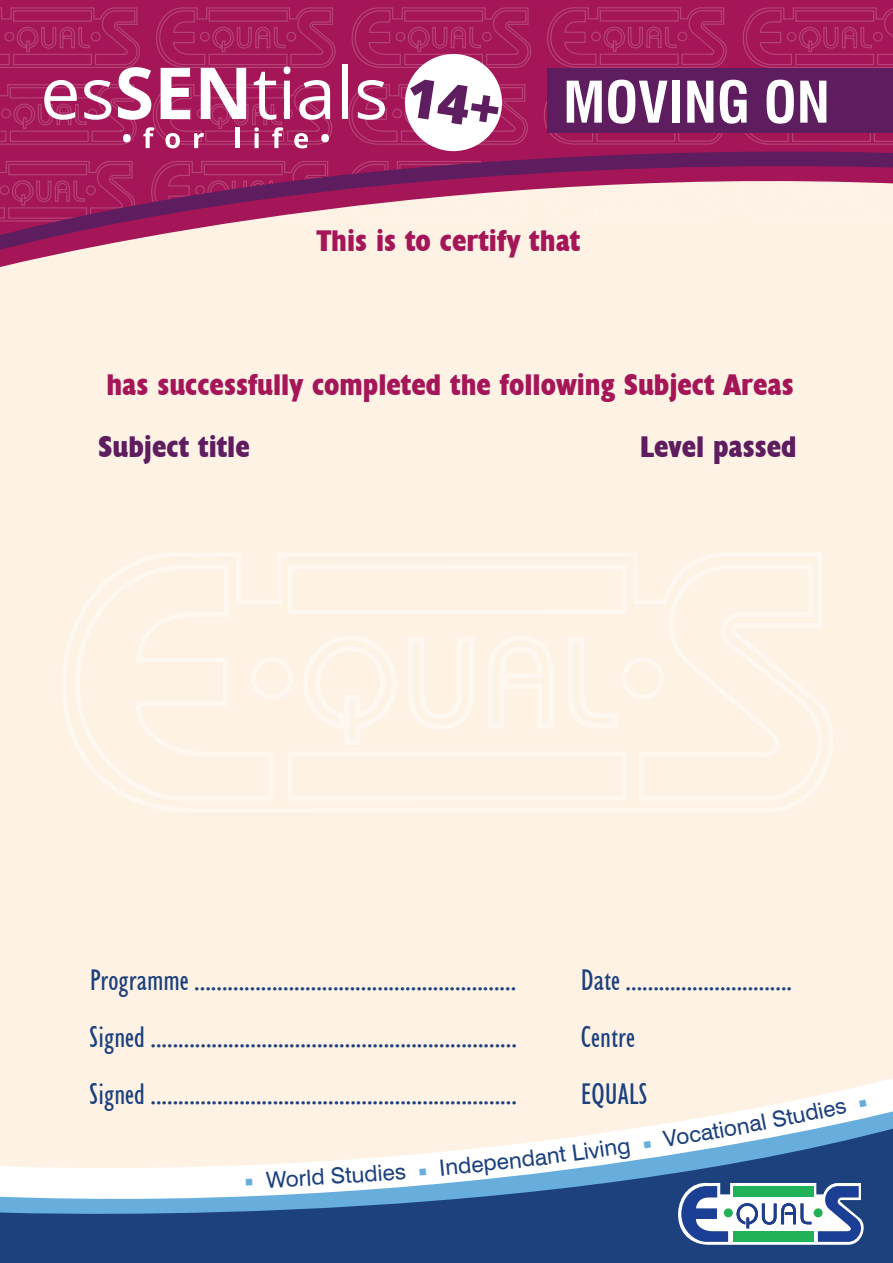
<style>
.page{position:relative;width:893px;height:1263px;background:#fff}
.page>*{position:absolute;margin:0;border:0;box-sizing:border-box;transform-origin:0 0}
.t1{font:700 condensed 55.8px "Swiss 721 BT";color:#fff}
.t2{font:condensed 30px "Humanist 521 BT";color:#1c417d}
.t3{font:700 condensed 30px "Humanist 521 BT Xtra";color:#a41657}
.t4{font:700 condensed 30px "Humanist 521 BT Xtra";color:#5d1d5e}
.t5{font:22.5px "Swiss 721 BT";color:#1c417d}
</style>
<div class="page">
<div style="left:0;top:271px;width:893px;height:807px;background:#fef2e5"></div>
<div style="left:0;top:0;width:893px;height:131px;background:#a41657"></div>
<svg style="left:350px;top:6px;width:183px;height:63px;background:#a71e5c"></svg>
<svg style="left:546px;top:6px;width:182px;height:62px;background:#a71e5c"></svg>
<svg style="left:741px;top:6px;width:152px;height:63px;background:#a51e5d"></svg>
<svg style="left:542px;top:82px;width:6px;height:49px"></svg>
<div style="left:396px;top:32px;width:9px;height:10px;border:1px solid #fff;border-radius:50%"></div>
<div style="left:591px;top:32px;width:10px;height:9px;border:1px solid #fff;border-radius:50%"></div>
<div style="left:787px;top:32px;width:9px;height:10px;border:1px solid #fff;border-radius:50%"></div>
<div style="left:482px;top:32px;width:10px;height:10px;border:1px solid #fff;border-radius:50%"></div>
<div style="left:677px;top:32px;width:10px;height:9px;border:1px solid #fff;border-radius:50%"></div>
<div style="left:873px;top:32px;width:10px;height:10px;border:1px solid #fff;border-radius:50%"></div>
<div style="left:0;top:1234px;width:893px;height:29px;background:#1c417d"></div>
<div style="left:0;top:1078px;width:893px;height:31px;background:#fef2e5"></div>
<svg style="left:0;top:1109px;width:893px;height:125px"></svg>
<svg style="left:664px;top:1179px;width:203px;height:66px"></svg>
<div style="left:733px;top:1186px;width:81px;height:11px;background:#21b259"></div>
<div style="left:733px;top:1231px;width:81px;height:11px;background:#21b259"></div>
<div style="left:724px;top:1208px;width:9px;height:9px;background:#21b259;border-radius:50%"></div>
<div style="left:814px;top:1208px;width:9px;height:9px;background:#21b259;border-radius:50%"></div>
<svg style="left:337px;top:131px;width:556px;height:15px;background:#a61d5c"></svg>
<svg style="left:0;top:146px;width:893px;height:125px;background:#cb8ba3"></svg>
<svg style="left:34px;top:538px;width:812px;height:277px;background:#fef2e6"></svg>
<svg style="left:73px;top:563px;width:203px;height:240px;background:#fef2e6"></svg>
<svg style="left:637px;top:563px;width:213px;height:240px;background:#fef2e6"></svg>
<svg style="left:301px;top:633px;width:319px;height:114px"></svg>
<div style="left:288px;top:565px;width:339px;height:49px;border:5px solid #fff"></div>
<div style="left:288px;top:751px;width:339px;height:49px;border:5px solid #fff"></div>
<div style="left:251px;top:657px;width:42px;height:42px;border:5px solid #fff;border-radius:50%"></div>
<div style="left:621px;top:657px;width:43px;height:42px;border:5px solid #fff;border-radius:50%"></div>
<div style="left:342px;top:65px;width:6px;height:54px;background:#fff"></div>
<div style="left:405px;top:54px;width:97px;height:97px;background:#fff;border-radius:50%"></div>
<svg style="left:0;top:6px;width:337px;height:142px;background:#b23c72"></svg>
<svg style="left:347px;top:80px;width:182px;height:65px"></svg>
<div style="left:548px;top:69px;width:345px;height:64px;background:#5d1d5e"></div>
<svg style="left:246px;top:1179px;width:7px;height:7px"></svg>
<svg style="left:395px;top:1159px;width:49px;height:21px"></svg>
<svg style="left:644px;top:1129px;width:46px;height:19px"></svg>
<svg style="left:835px;top:1099px;width:32px;height:16px"></svg>
<h1 class="t1" style="left:563px;top:69px;width:268px">MOVING ON</h1>
<p class="t3" style="left:317px;top:222px;width:265px">This is to certify that</p>
<p class="t3" style="left:106px;top:366px;width:689px">has successfully completed the following Subject Areas</p>
<p class="t4" style="left:98px;top:428px;width:153px">Subject title</p>
<p class="t4" style="left:640px;top:428px;width:158px">Level passed</p>
<p class="t2" style="left:90px;top:962px;width:428px">Programme ..........................................................</p>
<p class="t2" style="left:581px;top:962px;width:213px">Date ..............................</p>
<p class="t2" style="left:89px;top:1019px;width:429px">Signed ..................................................................</p>
<p class="t2" style="left:581px;top:1019px;width:56px">Centre</p>
<p class="t2" style="left:89px;top:1076px;width:429px">Signed ..................................................................</p>
<p class="t2" style="left:581px;top:1076px;width:69px">EQUALS</p>
<p class="t5" style="left:734px;top:1113px;width:59px;rotate:-11deg">nal St</p>
<p class="t5" style="left:790px;top:1103px;width:45px;rotate:-12deg">udie</p>
<p class="t5" style="left:687px;top:1122px;width:50px;rotate:-10deg">catio</p>
<p class="t5" style="left:265px;top:1166px;width:60px;rotate:-3deg">World</p>
<p class="t5" style="left:330px;top:1163px;width:66px;rotate:-4deg">Studie</p>
<p class="t5" style="left:444px;top:1154px;width:66px;rotate:-6deg">ndepe</p>
<p class="t5" style="left:507px;top:1147px;width:59px;rotate:-7deg">ndant</p>
<p class="t5" style="left:570px;top:1139px;width:61px;rotate:-8deg">Living</p>
</div>
